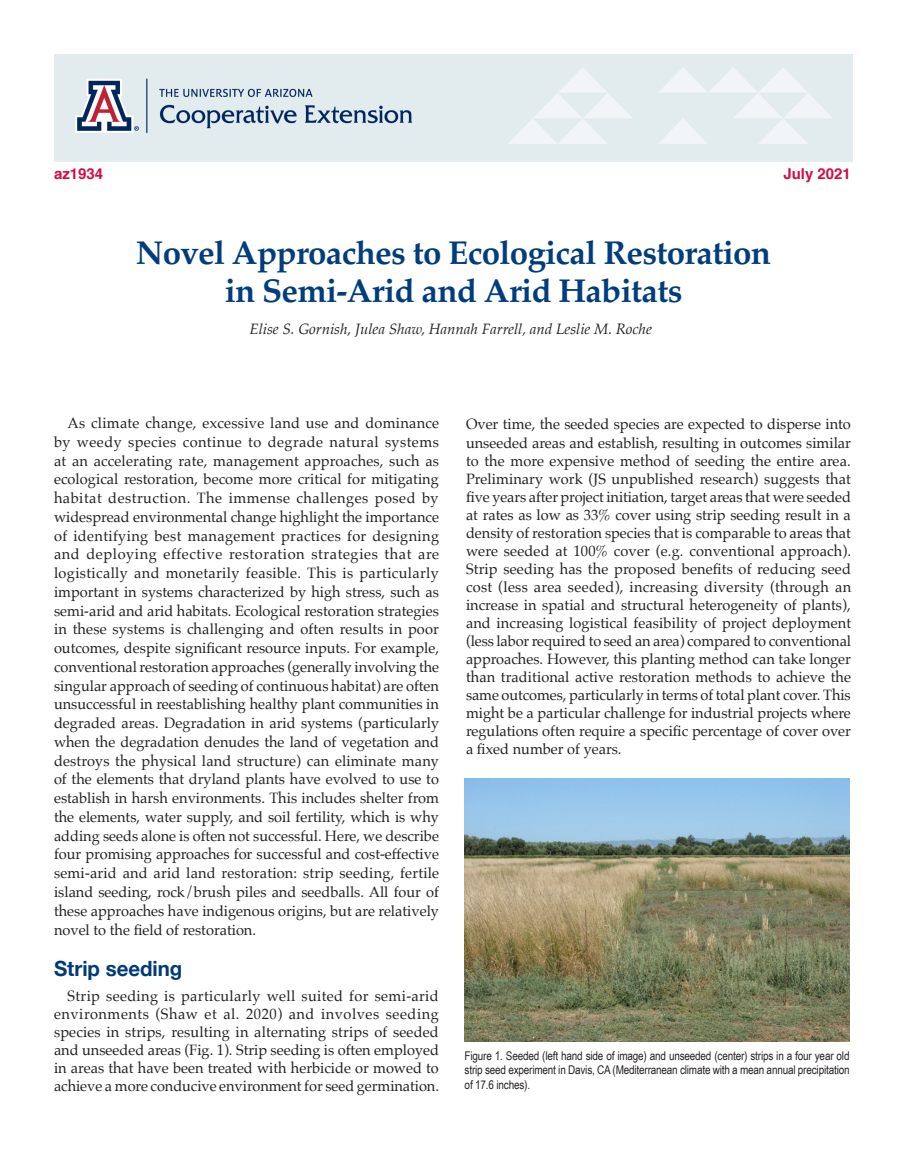
<style>
.page{position:relative;width:905px;height:1175px;background:#fff}
.page>*{position:absolute;margin:0;border:0;box-sizing:border-box;transform-origin:0 0}
.Headline{font:700 33px "Palatino";letter-spacing:-.02em;color:#013d7d}
.Subhead_1{font:700 21px "Helvetica Neue";color:#013a78}
.t1{font:15px/18.8px "Palatino";color:#231f20;text-align:justify}
.t2{font:italic 15px "Palatino";color:#231f20}
.t3{font:700 15px "Helvetica";color:#d20d44}
.t4{font:12px/14.4px "Arial Narrow";letter-spacing:-.01em;color:#231f20;text-align:justify}
</style>
<div class="page">
<img style="left:54px;top:54px;width:798px;height:107px">
<img style="left:464px;top:778px;width:385px;height:263px">
<p class="t3" style="left:54px;top:162px;width:51px">az1934</p>
<p class="t3" style="left:783px;top:162px;width:69px">July 2021</p>
<p class="Headline" style="left:136px;top:225px;width:636px">Novel Approaches to Ecological Restoration</p>
<p class="Headline" style="left:225px;top:262px;width:459px">in Semi-Arid and Arid Habitats</p>
<p class="t2" style="left:249px;top:317px;width:404px">Elise S. Gornish, Julea Shaw, Hannah Farrell, and Leslie M. Roche</p>
<p class="t1" style="left:54px;top:413px;width:386px;text-indent:14px">As climate change, excessive land use and dominance by weedy species continue to degrade natural systems at an accelerating rate, management approaches, such as ecological restoration, become more critical for mitigating habitat destruction. The immense challenges posed by widespread environmental change highlight the importance of identifying best management practices for designing and deploying effective restoration strategies that are logistically and monetarily feasible. This is particularly important in systems characterized by high stress, such as semi-arid and arid habitats. Ecological restoration strategies in these systems is challenging and often results in poor outcomes, despite significant resource inputs. For example, conventional restoration approaches (generally involving the singular approach of seeding of continuous habitat) are often unsuccessful in reestablishing healthy plant communities in degraded areas. Degradation in arid systems (particularly when the degradation denudes the land of vegetation and destroys the physical land structure) can eliminate many of the elements that dryland plants have evolved to use to establish in harsh environments. This includes shelter from the elements, water supply, and soil fertility, which is why adding seeds alone is often not successful. Here, we describe four promising approaches for successful and cost-effective semi-arid and arid land restoration: strip seeding, fertile island seeding, rock/brush piles and seedballs. All four of these approaches have indigenous origins, but are relatively novel to the field of restoration.</p>
<p class="Subhead_1" style="left:54px;top:951px;width:130px">Strip seeding</p>
<p class="t1" style="left:54px;top:986px;width:386px;line-height:18px;text-indent:14px">Strip seeding is particularly well suited for semi-arid environments (Shaw et al. 2020) and involves seeding species in strips, resulting in alternating strips of seeded and unseeded areas (Fig. 1). Strip seeding is often employed in areas that have been treated with herbicide or mowed to achieve a more conducive environment for seed germination.</p>
<p class="t1" style="left:466px;top:415px;width:386px;line-height:18px">Over time, the seeded species are expected to disperse into unseeded areas and establish, resulting in outcomes similar to the more expensive method of seeding the entire area.<br>Preliminary work (JS unpublished research) suggests that five years after project initiation, target areas that were seeded at rates as low as 33% cover using strip seeding result in a density of restoration species that is comparable to areas that were seeded at 100% cover (e.g. conventional approach).<br>Strip seeding has the proposed benefits of reducing seed cost (less area seeded), increasing diversity (through an increase in spatial and structural heterogeneity of plants), and increasing logistical feasibility of project deployment (less labor required to seed an area) compared to conventional approaches. However, this planting method can take longer than traditional active restoration methods to achieve the same outcomes, particularly in terms of total plant cover. This might be a particular challenge for industrial projects where regulations often require a specific percentage of cover over a fixed number of years.</p>
<p class="t4" style="left:464px;top:1047px;width:386px">Figure 1. Seeded (left hand side of image) and unseeded (center) strips in a four year old strip seed experiment in Davis, CA (Mediterranean climate with a mean annual precipitation of 17.6 inches).</p>
</div>
